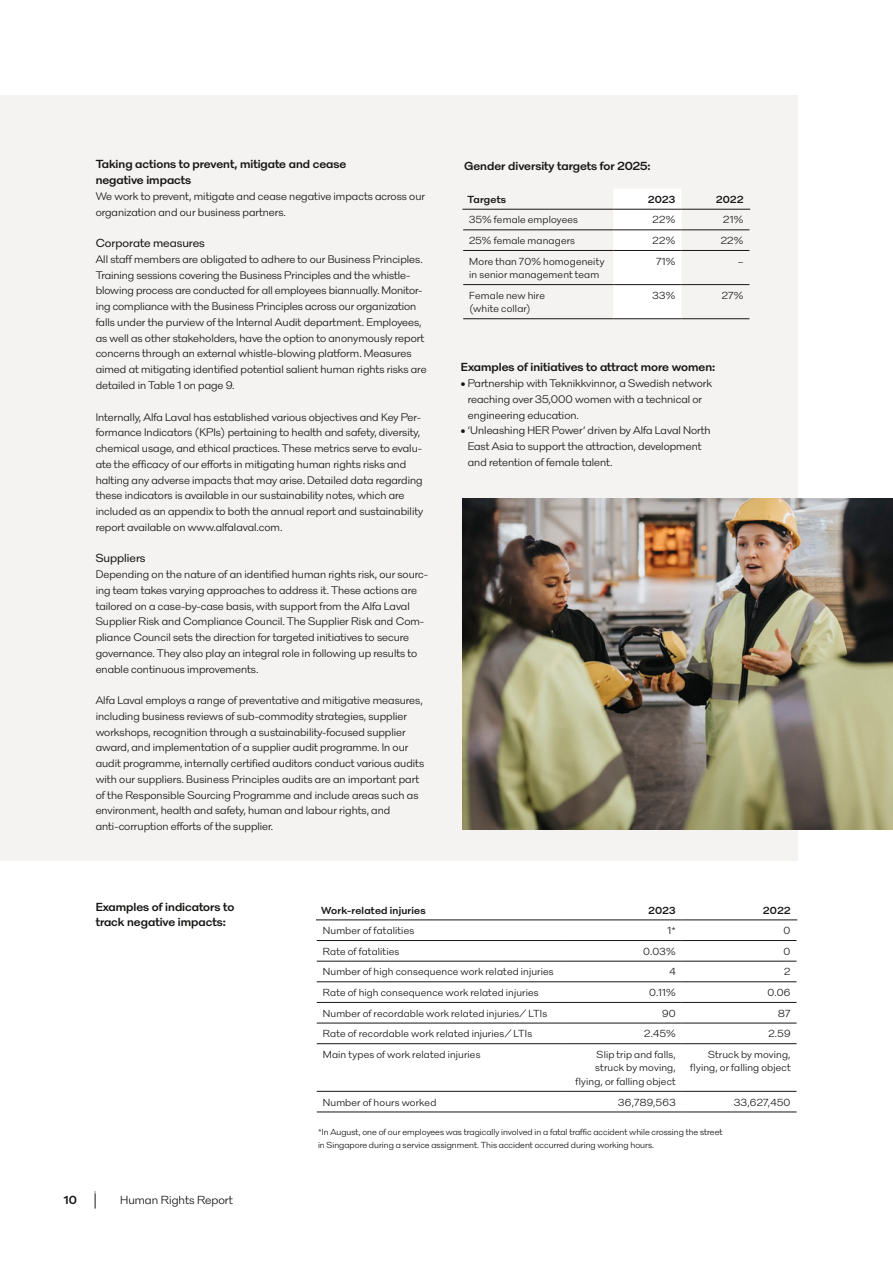
<style>
.page{position:relative;width:893px;height:1263px;background:#fff}
.page>*{position:absolute;margin:0;border:0;box-sizing:border-box;transform-origin:0 0}
.t1{font:600 12px/15.8px "North Star";color:#181716}
.t2{font:500 12px "North Star";color:#181716}
.t3{font:12px "North Star";color:#181716}
.t4{font:11.25px/15.8px "North Star";color:#181716}
.t5{font:10.5px/13.5px "North Star";letter-spacing:.015em;color:#181716}
.t6{font:600 10.5px "North Star";letter-spacing:.02em;color:#181716}
.t7{font:9px/13.5px "North Star";color:#181716}
</style>
<div class="page">
<div style="left:0;top:96px;width:797px;height:765px;background:#f4f3f2"></div>
<div style="left:613px;top:189px;width:68px;height:129px;background:#fff"></div>
<hr style="left:462px;top:209px;width:151px;height:1px;background:#181716">
<hr style="left:613px;top:209px;width:68px;height:1px;background:#181716">
<hr style="left:681px;top:209px;width:69px;height:1px;background:#181716">
<hr style="left:463px;top:230px;width:150px;height:1px;background:#181716">
<hr style="left:613px;top:230px;width:68px;height:1px;background:#181716">
<hr style="left:681px;top:230px;width:68px;height:1px;background:#181716">
<hr style="left:463px;top:250px;width:150px;height:1px;background:#181716">
<hr style="left:613px;top:250px;width:68px;height:1px;background:#181716">
<hr style="left:681px;top:250px;width:68px;height:1px;background:#181716">
<hr style="left:463px;top:284px;width:150px;height:1px;background:#181716">
<hr style="left:613px;top:284px;width:68px;height:1px;background:#181716">
<hr style="left:681px;top:284px;width:68px;height:1px;background:#181716">
<hr style="left:463px;top:318px;width:150px;height:1px;background:#181716">
<hr style="left:613px;top:318px;width:68px;height:1px;background:#181716">
<hr style="left:681px;top:318px;width:68px;height:1px;background:#181716">
<svg style="left:95px;top:1191px;width:1px;height:17px"></svg>
<svg style="left:567px;top:919px;width:115px;height:193px"></svg>
<hr style="left:316px;top:920px;width:251px;height:1px;background:#181716">
<hr style="left:567px;top:920px;width:115px;height:1px;background:#181716">
<hr style="left:682px;top:920px;width:115px;height:1px;background:#181716">
<hr style="left:317px;top:940px;width:250px;height:1px;background:#181716">
<hr style="left:567px;top:940px;width:115px;height:1px;background:#181716">
<hr style="left:682px;top:940px;width:114px;height:1px;background:#181716">
<hr style="left:317px;top:961px;width:250px;height:1px;background:#181716">
<hr style="left:567px;top:961px;width:115px;height:1px;background:#181716">
<hr style="left:682px;top:961px;width:114px;height:1px;background:#181716">
<hr style="left:317px;top:981px;width:250px;height:1px;background:#181716">
<hr style="left:567px;top:981px;width:115px;height:1px;background:#181716">
<hr style="left:682px;top:981px;width:114px;height:1px;background:#181716">
<hr style="left:317px;top:1002px;width:250px;height:1px;background:#181716">
<hr style="left:567px;top:1002px;width:115px;height:1px;background:#181716">
<hr style="left:682px;top:1002px;width:114px;height:1px;background:#181716">
<hr style="left:317px;top:1023px;width:250px;height:1px;background:#181716">
<hr style="left:567px;top:1023px;width:115px;height:1px;background:#181716">
<hr style="left:682px;top:1023px;width:114px;height:1px;background:#181716">
<hr style="left:317px;top:1043px;width:250px;height:1px;background:#181716">
<hr style="left:567px;top:1043px;width:115px;height:1px;background:#181716">
<hr style="left:682px;top:1043px;width:114px;height:1px;background:#181716">
<hr style="left:317px;top:1091px;width:250px;height:1px;background:#181716">
<hr style="left:567px;top:1091px;width:115px;height:1px;background:#181716">
<hr style="left:682px;top:1091px;width:114px;height:1px;background:#181716">
<hr style="left:317px;top:1112px;width:250px;height:1px;background:#181716">
<hr style="left:567px;top:1112px;width:115px;height:1px;background:#181716">
<hr style="left:682px;top:1112px;width:114px;height:1px;background:#181716">
<img style="left:462px;top:499px;width:431px;height:330px">
<p class="t1" style="left:96px;top:156px;width:252px">Taking actions to prevent, mitigate and cease negative impacts</p>
<p class="t4" style="left:96px;top:188px;width:331px">We work to prevent, mitigate and cease negative impacts across our organization and our business partners.</p>
<p class="t2" style="left:96px;top:234px;width:111px">Corporate measures</p>
<p class="t4" style="left:96px;top:251px;width:332px">All staff members are obligated to adhere to our Business Principles.<br>Training sessions covering the Business Principles and the whistle&shy;blowing process are conducted for all employees biannually. Monitor&shy;ing compliance with the Business Principles across our organization falls under the purview of the Internal Audit department. Employees, as well as other stakeholders, have the option to anonymously report concerns through an external whistle-blowing platform. Measures aimed at mitigating identified potential salient human rights risks are detailed in Table 1 on page 9.</p>
<p class="t4" style="left:96px;top:408px;width:329px">Internally, Alfa Laval has established various objectives and Key Per&shy;formance Indicators (KPIs) pertaining to health and safety, diversity, chemical usage, and ethical practices. These metrics serve to evalu&shy;ate the efficacy of our efforts in mitigating human rights risks and halting any adverse impacts that may arise. Detailed data regarding these indicators is available in our sustainability notes, which are included as an appendix to both the annual report and sustainability report available on www.alfalaval.com.</p>
<p class="t2" style="left:96px;top:549px;width:51px">Suppliers</p>
<p class="t4" style="left:96px;top:566px;width:334px">Depending on the nature of an identified human rights risk, our sourc&shy;ing team takes varying approaches to address it. These actions are tailored on a case-by-case basis, with support from the Alfa Laval Supplier Risk and Compliance Council. The Supplier Risk and Com&shy;pliance Council sets the direction for targeted initiatives to secure governance. They also play an integral role in following up results to enable continuous improvements.</p>
<p class="t4" style="left:96px;top:692px;width:330px">Alfa Laval employs a range of preventative and mitigative measures, including business reviews of sub-commodity strategies, supplier workshops, recognition through a sustainability-focused supplier award, and implementation of a supplier audit programme. In our audit programme, internally certified auditors conduct various audits with our suppliers. Business Principles audits are an important part of the Responsible Sourcing Programme and include areas such as environment, health and safety, human and labour rights, and anti-corruption efforts of the supplier.</p>
<p class="t1" style="left:464px;top:158px;width:188px">Gender diversity targets for 2025:</p>
<p class="t6" style="left:467px;top:191px;width:40px">Targets</p>
<p class="t6" style="left:648px;top:191px;width:29px">2023</p>
<p class="t6" style="left:716px;top:191px;width:29px">2022</p>
<p class="t5" style="left:469px;top:212px;width:110px">35% female employees</p>
<p class="t5" style="left:653px;top:212px;width:24px">22%</p>
<p class="t5" style="left:723px;top:212px;width:22px">21%</p>
<p class="t5" style="left:469px;top:233px;width:107px">25% female managers</p>
<p class="t5" style="left:653px;top:233px;width:24px">22%</p>
<p class="t5" style="left:721px;top:233px;width:24px">22%</p>
<p class="t5" style="left:469px;top:254px;width:137px">More than 70% homogeneity in senior management team</p>
<p class="t5" style="left:656px;top:254px;width:21px">71%</p>
<p class="t5" style="left:738px;top:254px;width:7px">–</p>
<p class="t5" style="left:469px;top:288px;width:77px">Female new hire (white collar)</p>
<p class="t5" style="left:652px;top:288px;width:24px">33%</p>
<p class="t5" style="left:722px;top:288px;width:23px">27%</p>
<p class="t1" style="left:461px;top:359px;width:256px">Examples of initiatives to attract more women:</p>
<p class="t4" style="left:468px;top:375px;width:246px;text-indent:-7px">• Partnership with Teknikkvinnor, a Swedish network reaching over 35,000 women with a technical or engineering education.</p>
<p class="t4" style="left:468px;top:422px;width:244px;text-indent:-7px">• ‘Unleashing HER Power‘ driven by Alfa Laval North<br>East Asia to support the attraction, development and retention of female talent.</p>
<p class="t1" style="left:96px;top:898px;width:140px">Examples of indicators to track negative impacts:</p>
<p class="t1" style="left:64px;top:1191px;width:15px">10</p>
<p class="t3" style="left:120px;top:1191px;width:114px">Human Rights Report</p>
<p class="t6" style="left:321px;top:902px;width:106px">Work-related injuries</p>
<p class="t6" style="left:648px;top:902px;width:29px">2023</p>
<p class="t6" style="left:763px;top:902px;width:29px">2022</p>
<p class="t5" style="left:323px;top:923px;width:93px">Number of fatalities</p>
<p class="t5" style="left:667px;top:923px;width:10px">1*</p>
<p class="t5" style="left:784px;top:923px;width:8px">0</p>
<p class="t5" style="left:323px;top:944px;width:78px">Rate of fatalities</p>
<p class="t5" style="left:643px;top:944px;width:34px">0.03%</p>
<p class="t5" style="left:784px;top:944px;width:8px">0</p>
<p class="t5" style="left:323px;top:964px;width:232px">Number of high consequence work related injuries</p>
<p class="t5" style="left:669px;top:964px;width:8px">4</p>
<p class="t5" style="left:784px;top:964px;width:8px">2</p>
<p class="t5" style="left:323px;top:985px;width:217px">Rate of high consequence work related injuries</p>
<p class="t5" style="left:649px;top:985px;width:28px">0.11%</p>
<p class="t5" style="left:767px;top:985px;width:25px">0.06</p>
<p class="t5" style="left:323px;top:1006px;width:226px">Number of recordable work related injuries/ LTIs</p>
<p class="t5" style="left:662px;top:1006px;width:15px">90</p>
<p class="t5" style="left:778px;top:1006px;width:14px">87</p>
<p class="t5" style="left:323px;top:1026px;width:211px">Rate of recordable work related injuries/ LTIs</p>
<p class="t5" style="left:644px;top:1026px;width:33px">2.45%</p>
<p class="t5" style="left:768px;top:1026px;width:24px">2.59</p>
<p class="t5" style="left:323px;top:1047px;width:159px">Main types of work related injuries</p>
<p class="t5" style="left:575px;top:1047px;width:102px;text-align:right">Slip trip and falls, struck by moving, flying, or falling object</p>
<p class="t5" style="left:690px;top:1047px;width:102px;text-align:right">Struck by moving, flying, or falling object</p>
<p class="t5" style="left:323px;top:1095px;width:115px">Number of hours worked</p>
<p class="t5" style="left:618px;top:1095px;width:59px">36,789,563</p>
<p class="t5" style="left:734px;top:1095px;width:58px">33,627,450</p>
<p class="t7" style="left:318px;top:1124px;width:406px">*In August, one of our employees was tragically involved in a fatal traffic accident while crossing the street in Singapore during a service assignment. This accident occurred during working hours.</p>
</div>
